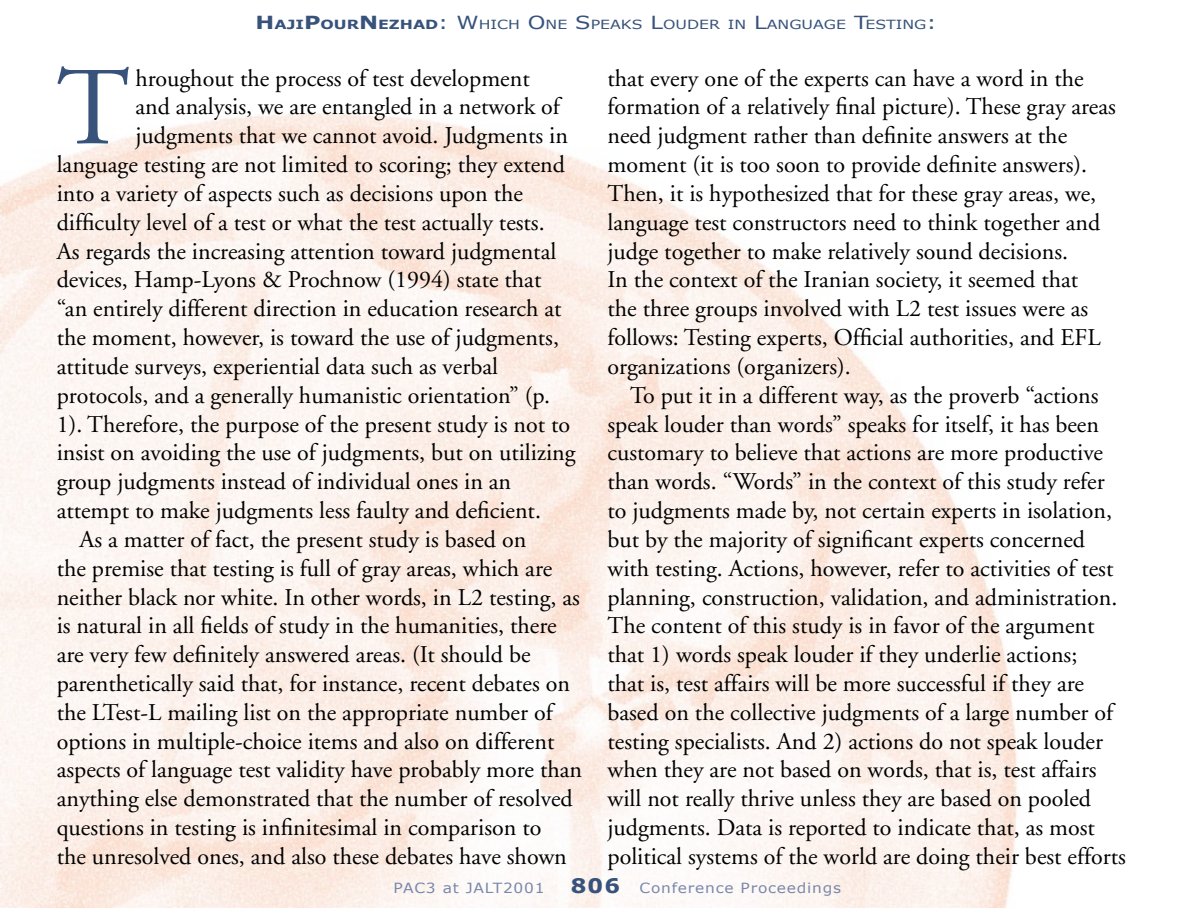
<style>
.page{position:relative;width:1191px;height:908px;background:#fff}
.page>*{position:absolute;margin:0;border:0;box-sizing:border-box;transform-origin:0 0}
.Main_Text_Drop_Cap{font:110.8px "Adobe Garamond";color:#37527b}
.Main_Text_Indent{font:24px/28.8px "Adobe Garamond";color:#000}
.Main_Text_Drop_Cap-2{font:24px "Adobe Garamond";color:#000}
.t1{font:14px "Verdana";letter-spacing:.05em;color:#7988aa;scale:1.1 1}
.t2{font:12.6px "Verdana";color:#37527b;scale:1.25 1}
.s1{font-weight:700;font-size:18px}
.s2{font-weight:700}
.s3{font-size:18px}
.s4{font-weight:700;font-size:20px;color:#37527b}
</style>
<div class="page">
<p class="t2" style="left:256px;top:17px;width:546px"><span class="s1">H</span><span class="s2">AJI</span><span class="s1">P</span><span class="s2">OUR</span><span class="s1">N</span><span class="s2">EZHAD</span><span class="s3">: W</span>HICH <span class="s3">O</span>NE <span class="s3">S</span>PEAKS <span class="s3">L</span>OUDER IN <span class="s3">L</span>ANGUAGE <span class="s3">T</span>ESTING<span class="s3">:</span></p>
<p class="Main_Text_Drop_Cap" style="left:57px;top:49px;width:75px">T</p>
<p class="Main_Text_Drop_Cap-2" style="left:135px;top:65px;width:396px">hroughout the process of test development</p>
<p class="Main_Text_Drop_Cap-2" style="left:135px;top:94px;width:426px">and analysis, we are entangled in a network of</p>
<p class="Main_Text_Drop_Cap-2" style="left:135px;top:123px;width:434px">judgments that we cannot avoid. Judgments in</p>
<p class="Main_Text_Drop_Cap-2" style="left:57px;top:151px;width:510px">language testing are not limited to scoring; they extend</p>
<p class="Main_Text_Drop_Cap-2" style="left:57px;top:180px;width:468px">into a variety of aspects such as decisions upon the</p>
<p class="Main_Text_Drop_Cap-2" style="left:57px;top:209px;width:489px">difficulty level of a test or what the test actually tests.</p>
<p class="Main_Text_Drop_Cap-2" style="left:57px;top:238px;width:501px">As regards the increasing attention toward judgmental</p>
<p class="Main_Text_Drop_Cap-2" style="left:57px;top:267px;width:486px">devices, Hamp-Lyons &amp; Prochnow (1994) state that</p>
<p class="Main_Text_Drop_Cap-2" style="left:57px;top:295px;width:506px">“an entirely different direction in education research at</p>
<p class="Main_Text_Drop_Cap-2" style="left:57px;top:324px;width:504px">the moment, however, is toward the use of judgments,</p>
<p class="Main_Text_Drop_Cap-2" style="left:57px;top:353px;width:443px">attitude surveys, experiential data such as verbal</p>
<p class="Main_Text_Drop_Cap-2" style="left:57px;top:382px;width:495px">protocols, and a generally humanistic orientation” (p.</p>
<p class="Main_Text_Drop_Cap-2" style="left:57px;top:411px;width:515px">1). Therefore, the purpose of the present study is not to</p>
<p class="Main_Text_Drop_Cap-2" style="left:57px;top:439px;width:520px">insist on avoiding the use of judgments, but on utilizing</p>
<p class="Main_Text_Drop_Cap-2" style="left:57px;top:468px;width:456px">group judgments instead of individual ones in an</p>
<p class="Main_Text_Drop_Cap-2" style="left:57px;top:497px;width:486px">attempt to make judgments less faulty and deficient.</p>
<p class="Main_Text_Indent" style="left:57px;top:525px;width:527px;text-indent:23px">As a matter of fact, the present study is based on<br>the premise that testing is full of gray areas, which are neither black nor white. In other words, in L2 testing, as is natural in all fields of study in the humanities, there are very few definitely answered areas. (It should be parenthetically said that, for instance, recent debates on the LTest-L mailing list on the appropriate number of options in multiple-choice items and also on different aspects of language test validity have probably more than anything else demonstrated that the number of resolved questions in testing is infinitesimal in comparison to<br>the unresolved ones, and also these debates have shown</p>
<p class="Main_Text_Indent" style="left:607px;top:64px;width:510px">that every one of the experts can have a word in the formation of a relatively final picture). These gray areas need judgment rather than definite answers at the moment (it is too soon to provide definite answers).<br>Then, it is hypothesized that for these gray areas, we, language test constructors need to think together and judge together to make relatively sound decisions.<br>In the context of the Iranian society, it seemed that<br>the three groups involved with L2 test issues were as follows: Testing experts, Official authorities, and EFL organizations (organizers).</p>
<p class="Main_Text_Indent" style="left:607px;top:381px;width:520px;text-indent:23px">To put it in a different way, as the proverb “actions speak louder than words” speaks for itself, it has been customary to believe that actions are more productive than words. “Words” in the context of this study refer to judgments made by, not certain experts in isolation, but by the majority of significant experts concerned with testing. Actions, however, refer to activities of test planning, construction, validation, and administration.<br>The content of this study is in favor of the argument that 1) words speak louder if they underlie actions;<br>that is, test affairs will be more successful if they are based on the collective judgments of a large number of testing specialists. And 2) actions do not speak louder when they are not based on words, that is, test affairs will not really thrive unless they are based on pooled judgments. Data is reported to indicate that, as most political systems of the world are doing their best efforts</p>
<p class="t1" style="left:393px;top:878px;width:139px">PAC3 at JALT2001</p>
<p class="t1" style="left:571px;top:878px;width:247px"><span class="s4">806</span> Conference Proceedings</p>
</div>
